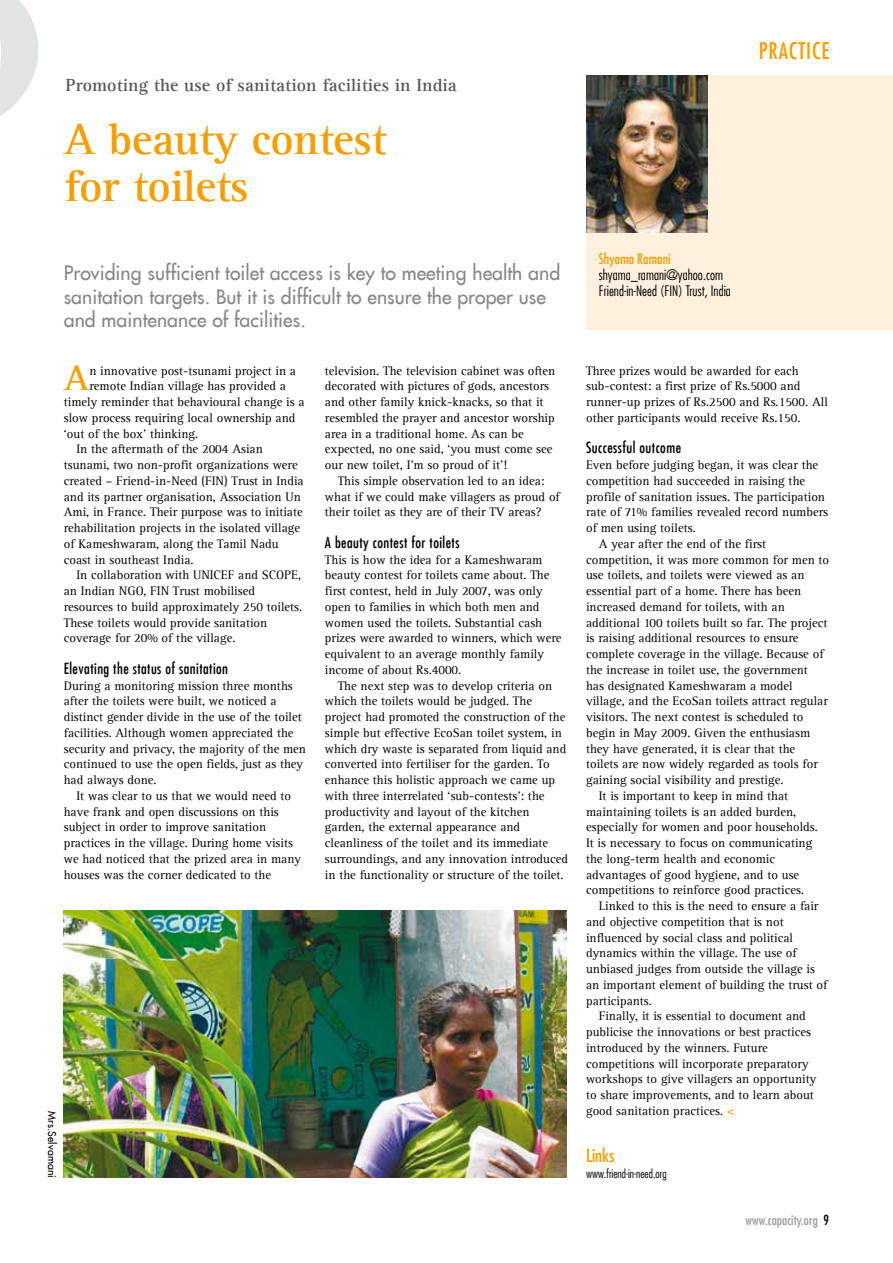
<style>
.page{position:relative;width:893px;height:1263px;background:#fff}
.page>*{position:absolute;margin:0;border:0;box-sizing:border-box;transform-origin:0 0}
.t1{font:700 45px/47.2px "Agfa Rotis Serif";letter-spacing:-.01em;color:#f49e00}
.t2{font:700 36.45px "Agfa Rotis Serif";color:#f49e00}
.t3{font:condensed 22.5px "Futura LT";color:#f49e00}
.t4{font:19.5px/23.7px "Futura LT";letter-spacing:.005em;color:#87888a}
.t5{font:700 18px "Agfa Rotis Serif";letter-spacing:.005em;color:#58585a}
.t6{font:condensed 18px "Futura LT";color:#f49e00}
.t7{font:condensed 15px "Futura LT";letter-spacing:.03em;color:#000}
.t8{font:300 condensed 14.25px/15.8px "Futura LT";letter-spacing:.005em;color:#000}
.t9{font:condensed 14.25px "Futura LT";letter-spacing:.005em;color:#f49e00}
.t10{font:condensed 13.5px "Futura LT";letter-spacing:.005em;color:#9c9e9f}
.t11{font:12.75px/15.8px "Agfa Rotis Serif";color:#000}
.t12{font:300 condensed 12px "Futura LT";letter-spacing:.005em;color:#000}
.t13{font:10.5px "Futura LT";letter-spacing:.01em;color:#000}
.s1{font-weight:700;color:#f49e00}
.s2{color:#000}
</style>
<div class="page">
<svg style="left:0;top:0;width:38px;height:116px"></svg>
<div style="left:586px;top:75px;width:307px;height:255px;background:#fff1de"></div>
<img style="left:586px;top:75px;width:122px;height:158px">
<img style="left:64px;top:910px;width:503px;height:268px">
<h3 class="t5" style="left:66px;top:74px;width:393px">Promoting the use of sanitation facilities in India</h3>
<h1 class="t1" style="left:64px;top:116px;width:324px">A beauty contest for toilets</h1>
<h3 class="t3" style="left:759px;top:37px;width:10px">practice</h3>
<h3 class="t4" style="left:64px;top:261px;width:498px">Providing sufficient toilet access is key to meeting health and sanitation targets. But it is difficult to ensure the proper use and maintenance of facilities.</h3>
<h2 class="t2" style="left:64px;top:357px;width:27px">A</h2>
<p class="t11" style="left:89px;top:363px;width:208px">n innovative post-tsunami project in a</p>
<p class="t11" style="left:89px;top:379px;width:198px">remote Indian village has provided a</p>
<p class="t11" style="left:64px;top:394px;width:242px">timely reminder that behavioural change is a</p>
<p class="t11" style="left:64px;top:410px;width:233px">slow process requiring local ownership and</p>
<p class="t11" style="left:64px;top:426px;width:136px">‘out of the box’ thinking.</p>
<p class="t11" style="left:77px;top:442px;width:188px">In the aftermath of the 2004 Asian</p>
<p class="t11" style="left:64px;top:457px;width:235px">tsunami, two non-profit organizations were</p>
<p class="t11" style="left:64px;top:473px;width:241px">created – Friend-in-Need (FIN) Trust in India</p>
<p class="t11" style="left:64px;top:489px;width:239px">and its partner organisation, Association Un</p>
<p class="t11" style="left:64px;top:505px;width:240px">Ami, in France. Their purpose was to initiate</p>
<p class="t11" style="left:64px;top:520px;width:238px">rehabilitation projects in the isolated village</p>
<p class="t11" style="left:64px;top:536px;width:216px">of Kameshwaram, along the Tamil Nadu</p>
<p class="t11" style="left:64px;top:552px;width:131px">coast in southeast India.</p>
<p class="t11" style="left:77px;top:568px;width:226px">In collaboration with UNICEF and SCOPE,</p>
<p class="t11" style="left:64px;top:583px;width:193px">an Indian NGO, FIN Trust mobilised</p>
<p class="t11" style="left:64px;top:599px;width:240px">resources to build approximately 250 toilets.</p>
<p class="t11" style="left:64px;top:615px;width:205px">These toilets would provide sanitation</p>
<p class="t11" style="left:64px;top:630px;width:173px">coverage for 20% of the village.</p>
<p class="t7" style="left:64px;top:659px;width:166px">Elevating the status of sanitation</p>
<p class="t11" style="left:64px;top:678px;width:244px">During a monitoring mission three months after the toilets were built, we noticed a distinct gender divide in the use of the toilet facilities. Although women appreciated the security and privacy, the majority of the men continued to use the open fields, just as they had always done.</p>
<p class="t11" style="left:64px;top:788px;width:239px;text-indent:13px">It was clear to us that we would need to have frank and open discussions on this subject in order to improve sanitation practices in the village. During home visits we had noticed that the prized area in many houses was the corner dedicated to the</p>
<p class="t11" style="left:325px;top:363px;width:232px">television. The television cabinet was often decorated with pictures of gods, ancestors and other family knick-knacks, so that it resembled the prayer and ancestor worship area in a traditional home. As can be expected, no one said, ‘you must come see our new toilet, I’m so proud of it’!</p>
<p class="t11" style="left:325px;top:473px;width:236px;text-indent:13px">This simple observation led to an idea: what if we could make villagers as proud of their toilet as they are of their TV areas?</p>
<p class="t7" style="left:325px;top:533px;width:136px">A beauty contest for toilets</p>
<p class="t11" style="left:325px;top:552px;width:238px">This is how the idea for a Kameshwaram beauty contest for toilets came about. The first contest, held in July 2007, was only open to families in which both men and women used the toilets. Substantial cash prizes were awarded to winners, which were equivalent to an average monthly family income of about Rs.4000.</p>
<p class="t11" style="left:325px;top:678px;width:245px;text-indent:13px">The next step was to develop criteria on which the toilets would be judged. The project had promoted the construction of the simple but effective EcoSan toilet system, in which dry waste is separated from liquid and converted into fertiliser for the garden. To enhance this holistic approach we came up with three interrelated ‘sub-contests’: the productivity and layout of the kitchen garden, the external appearance and cleanliness of the toilet and its immediate surroundings, and any innovation introduced in the functionality or structure of the toilet.</p>
<p class="t13" style="left:59px;top:1111px;width:68px;rotate:90deg">Mrs.Selvamani</p>
<p class="t9" style="left:599px;top:250px;width:73px">Shyama Ramani</p>
<p class="t8" style="left:599px;top:267px;width:134px">shyama_ramani@yahoo.com<br>Friend-in-Need (FIN) Trust, India</p>
<p class="t11" style="left:586px;top:363px;width:243px">Three prizes would be awarded for each sub-contest: a first prize of Rs.5000 and runner-up prizes of Rs.2500 and Rs.1500. All other participants would receive Rs.150.</p>
<p class="t7" style="left:586px;top:439px;width:97px">Successful outcome</p>
<p class="t11" style="left:586px;top:457px;width:234px">Even before judging began, it was clear the</p>
<p class="t11" style="left:586px;top:473px;width:221px">competition had succeeded in raising the</p>
<p class="t11" style="left:586px;top:489px;width:240px">profile of sanitation issues. The participation</p>
<p class="t11" style="left:586px;top:505px;width:244px">rate of 71% families revealed record numbers</p>
<p class="t11" style="left:586px;top:520px;width:111px">of men using toilets.</p>
<p class="t11" style="left:599px;top:536px;width:169px">A year after the end of the first</p>
<p class="t11" style="left:586px;top:552px;width:245px">competition, it was more common for men to</p>
<p class="t11" style="left:586px;top:568px;width:220px">use toilets, and toilets were viewed as an</p>
<p class="t11" style="left:586px;top:583px;width:217px">essential part of a home. There has been</p>
<p class="t11" style="left:586px;top:599px;width:200px">increased demand for toilets, with an</p>
<p class="t11" style="left:586px;top:615px;width:243px">additional 100 toilets built so far. The project</p>
<p class="t11" style="left:586px;top:631px;width:214px">is raising additional resources to ensure</p>
<p class="t11" style="left:586px;top:646px;width:239px">complete coverage in the village. Because of</p>
<p class="t11" style="left:586px;top:662px;width:223px">the increase in toilet use, the government</p>
<p class="t11" style="left:586px;top:678px;width:208px">has designated Kameshwaram a model</p>
<p class="t11" style="left:586px;top:693px;width:243px">village, and the EcoSan toilets attract regular</p>
<p class="t11" style="left:586px;top:709px;width:219px">visitors. The next contest is scheduled to</p>
<p class="t11" style="left:586px;top:725px;width:226px">begin in May 2009. Given the enthusiasm</p>
<p class="t11" style="left:586px;top:741px;width:211px">they have generated, it is clear that the</p>
<p class="t11" style="left:586px;top:756px;width:233px">toilets are now widely regarded as tools for</p>
<p class="t11" style="left:586px;top:772px;width:199px">gaining social visibility and prestige.</p>
<p class="t11" style="left:599px;top:788px;width:191px">It is important to keep in mind that</p>
<p class="t11" style="left:586px;top:804px;width:212px">maintaining toilets is an added burden,</p>
<p class="t11" style="left:586px;top:819px;width:233px">especially for women and poor households.</p>
<p class="t11" style="left:586px;top:835px;width:228px">It is necessary to focus on communicating</p>
<p class="t11" style="left:586px;top:851px;width:191px">the long-term health and economic</p>
<p class="t11" style="left:586px;top:867px;width:215px">advantages of good hygiene, and to use</p>
<p class="t11" style="left:586px;top:882px;width:220px">competitions to reinforce good practices.</p>
<p class="t11" style="left:599px;top:898px;width:221px">Linked to this is the need to ensure a fair</p>
<p class="t11" style="left:586px;top:914px;width:199px">and objective competition that is not</p>
<p class="t11" style="left:586px;top:930px;width:209px">influenced by social class and political</p>
<p class="t11" style="left:586px;top:945px;width:212px">dynamics within the village. The use of</p>
<p class="t11" style="left:586px;top:961px;width:231px">unbiased judges from outside the village is</p>
<p class="t11" style="left:586px;top:977px;width:243px">an important element of building the trust of</p>
<p class="t11" style="left:586px;top:993px;width:67px">participants.</p>
<p class="t11" style="left:599px;top:1008px;width:209px">Finally, it is essential to document and</p>
<p class="t11" style="left:586px;top:1024px;width:227px">publicise the innovations or best practices</p>
<p class="t11" style="left:586px;top:1040px;width:183px">introduced by the winners. Future</p>
<p class="t11" style="left:586px;top:1056px;width:224px">competitions will incorporate preparatory</p>
<p class="t11" style="left:586px;top:1071px;width:232px">workshops to give villagers an opportunity</p>
<p class="t11" style="left:586px;top:1087px;width:229px">to share improvements, and to learn about</p>
<p class="t11" style="left:586px;top:1103px;width:150px">good sanitation practices. <span class="s1">&lt;</span></p>
<h3 class="t6" style="left:586px;top:1145px;width:30px">Links</h3>
<p class="t12" style="left:586px;top:1166px;width:82px">www.friend-in-need.org</p>
<p class="t10" style="left:745px;top:1212px;width:85px">www.capacity.org <span class="s2">9</span></p>
</div>
